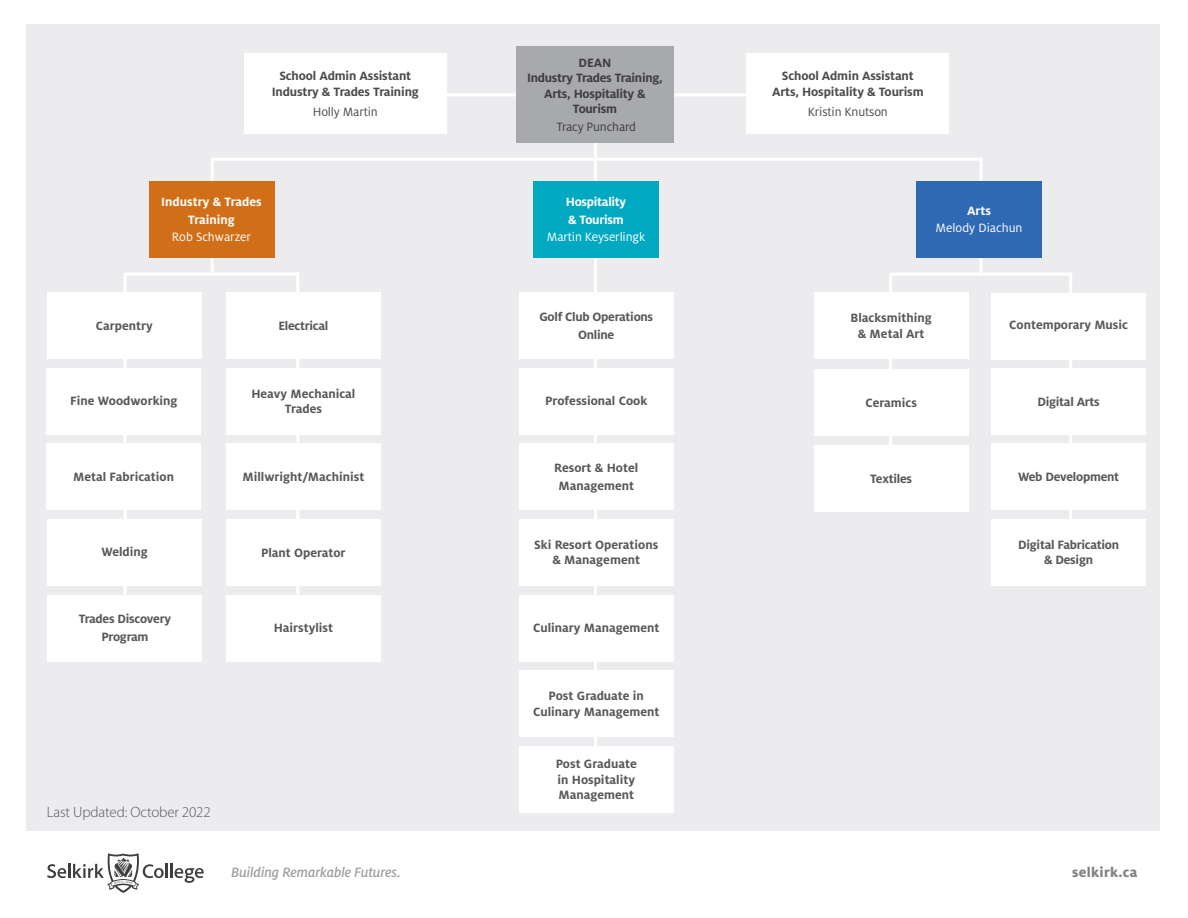
<style>
.page{position:relative;width:1188px;height:918px;background:#fff}
.page>*{position:absolute;margin:0;border:0;box-sizing:border-box;transform-origin:0 0}
.t1{font:italic 500 15px "Milo OT";letter-spacing:-.01em;color:#9d9fa2}
.t2{font:300 15px "Myriad Pro";letter-spacing:-.01em;color:#57585a}
.t3{font:800 15px "Milo OT";letter-spacing:.02em;color:#808285}
.t4{font:700 13.35px/15.6px "Milo OT";color:#57585a;text-align:center}
.t5{font:700 13.35px/15.6px "Milo OT";letter-spacing:-.02em;color:#57585a;text-align:center}
.t6{font:700 13.35px/15.6px "Milo OT";letter-spacing:-.01em;color:#4b4c4d;text-align:center}
.t7{font:700 13.35px/15.6px "Milo OT";letter-spacing:-.02em;color:#3e3e3f;text-align:center}
.t8{font:13.35px "Milo OT";color:#fff}
.t9{font:13.35px "Milo OT";letter-spacing:-.01em;color:#4b4c4d}
.t10{font:700 13.35px "Milo OT";letter-spacing:-.02em;color:#fff}
.t11{font:700 13.35px "Milo OT";color:#fff}
.t12{font:13.35px "Milo OT";letter-spacing:-.01em;color:#3e3e3f}
.t13{font:700 13.35px "Milo OT";letter-spacing:-.025em;color:#57585a}
</style>
<div class="page">
<div style="left:26px;top:25px;width:1134px;height:868px;background:#ececee"></div>
<div style="left:0;top:831px;width:1183px;height:87px;background:#fff"></div>
<hr style="left:170px;top:864px;width:3px;height:14px;background:#3e3e3f">
<svg style="left:175px;top:868px;width:29px;height:15px"></svg>
<svg style="left:47px;top:853px;width:121px;height:40px"></svg>
<hr style="left:211px;top:158px;width:3px;height:115px;background:#fff">
<hr style="left:125px;top:273px;width:174px;height:3px;background:#fff">
<hr style="left:890px;top:273px;width:182px;height:3px;background:#fff">
<hr style="left:124px;top:273px;width:3px;height:333px;background:#fff">
<hr style="left:889px;top:275px;width:3px;height:221px;background:#fff">
<hr style="left:1069px;top:275px;width:3px;height:290px;background:#fff">
<hr style="left:594px;top:118px;width:3px;height:637px;background:#fff">
<hr style="left:296px;top:273px;width:3px;height:333px;background:#fff">
<hr style="left:980px;top:158px;width:3px;height:117px;background:#fff">
<hr style="left:432px;top:93px;width:354px;height:3px;background:#fff">
<hr style="left:212px;top:158px;width:771px;height:3px;background:#fff">
<div style="left:46px;top:443px;width:155px;height:67px;background:#fff"></div>
<div style="left:814px;top:369px;width:154px;height:67px;background:#fff"></div>
<div style="left:226px;top:443px;width:155px;height:67px;background:#fff"></div>
<div style="left:519px;top:368px;width:154px;height:67px;background:#fff"></div>
<div style="left:47px;top:368px;width:154px;height:67px;background:#fff"></div>
<div style="left:226px;top:368px;width:155px;height:67px;background:#fff"></div>
<div style="left:47px;top:292px;width:154px;height:67px;background:#fff"></div>
<div style="left:814px;top:292px;width:154px;height:67px;background:#fff"></div>
<div style="left:47px;top:519px;width:155px;height:67px;background:#fff"></div>
<div style="left:991px;top:293px;width:155px;height:67px;background:#fff"></div>
<div style="left:226px;top:519px;width:155px;height:67px;background:#fff"></div>
<div style="left:226px;top:595px;width:155px;height:67px;background:#fff"></div>
<div style="left:519px;top:443px;width:154px;height:67px;background:#fff"></div>
<div style="left:519px;top:519px;width:154px;height:67px;background:#fff"></div>
<div style="left:519px;top:595px;width:154px;height:67px;background:#fff"></div>
<div style="left:519px;top:670px;width:154px;height:67px;background:#fff"></div>
<div style="left:519px;top:746px;width:154px;height:67px;background:#fff"></div>
<div style="left:48px;top:595px;width:154px;height:67px;background:#fff"></div>
<div style="left:991px;top:368px;width:155px;height:67px;background:#fff"></div>
<div style="left:991px;top:443px;width:155px;height:67px;background:#fff"></div>
<div style="left:814px;top:445px;width:154px;height:67px;background:#fff"></div>
<div style="left:991px;top:519px;width:155px;height:67px;background:#fff"></div>
<div style="left:533px;top:181px;width:126px;height:77px;background:#00a8c2"></div>
<div style="left:226px;top:292px;width:155px;height:67px;background:#fff"></div>
<div style="left:519px;top:292px;width:154px;height:67px;background:#fff"></div>
<div style="left:516px;top:47px;width:158px;height:96px;background:#a8a9ad"></div>
<div style="left:244px;top:54px;width:203px;height:80px;background:#fff"></div>
<div style="left:747px;top:54px;width:202px;height:80px;background:#fff"></div>
<div style="left:149px;top:181px;width:125px;height:77px;background:#d06f18"></div>
<div style="left:916px;top:181px;width:126px;height:77px;background:#2f69b3"></div>
<p class="t6" style="left:272px;top:68px;width:149px">School Admin Assistant<br>Industry &amp; Trades Training</p>
<p class="t9" style="left:313px;top:105px;width:67px">Holly Martin</p>
<p class="t11" style="left:161px;top:194px;width:102px">Industry &amp; Trades</p>
<p class="t11" style="left:188px;top:212px;width:48px">Training</p>
<p class="t8" style="left:172px;top:230px;width:81px">Rob Schwarzer</p>
<p class="t7" style="left:527px;top:55px;width:137px">DEAN<br>Industry Trades Training,<br>Arts, Hospitality &amp;<br>Tourism</p>
<p class="t12" style="left:557px;top:120px;width:81px">Tracy Punchard</p>
<p class="t10" style="left:566px;top:194px;width:62px">Hospitality</p>
<p class="t10" style="left:568px;top:212px;width:57px">&amp; Tourism</p>
<p class="t8" style="left:547px;top:230px;width:100px">Martin Keyserlingk</p>
<p class="t6" style="left:772px;top:68px;width:153px">School Admin Assistant<br>Arts, Hospitality &amp; Tourism</p>
<p class="t9" style="left:808px;top:105px;width:82px">Kristin Knutson</p>
<p class="t10" style="left:967px;top:203px;width:25px">Arts</p>
<p class="t8" style="left:936px;top:221px;width:89px">Melody Diachun</p>
<p class="t5" style="left:539px;top:309px;width:115px">Golf Club Operations</p>
<p class="t4" style="left:578px;top:327px;width:38px">Online</p>
<p class="t4" style="left:96px;top:318px;width:58px">Carpentry</p>
<p class="t4" style="left:851px;top:310px;width:83px">Blacksmithing &amp; Metal Art</p>
<p class="t5" style="left:278px;top:318px;width:52px">Electrical</p>
<p class="t4" style="left:251px;top:386px;width:106px">Heavy Mechanical<br>Trades</p>
<p class="t4" style="left:70px;top:393px;width:109px">Fine Woodworking</p>
<p class="t4" style="left:545px;top:393px;width:103px">Professional Cook</p>
<p class="t4" style="left:865px;top:395px;width:53px">Ceramics</p>
<p class="t4" style="left:1009px;top:317px;width:120px">Contemporary Music</p>
<p class="t5" style="left:1037px;top:394px;width:64px">Digital Arts</p>
<p class="t4" style="left:73px;top:469px;width:102px">Metal Fabrication</p>
<p class="t4" style="left:101px;top:544px;width:48px">Welding</p>
<p class="t5" style="left:79px;top:611px;width:94px">Trades Discovery</p>
<p class="t13" style="left:101px;top:629px;width:48px">Program</p>
<p class="t2" style="left:47px;top:803px;width:165px">Last Updated: October 2022</p>
<p class="t4" style="left:242px;top:469px;width:123px">Millwright/Machinist</p>
<p class="t4" style="left:261px;top:545px;width:86px">Plant Operator</p>
<p class="t4" style="left:274px;top:620px;width:61px">Hairstylist</p>
<p class="t4" style="left:554px;top:460px;width:85px">Resort &amp; Hotel</p>
<p class="t4" style="left:558px;top:478px;width:77px">Management</p>
<p class="t4" style="left:534px;top:537px;width:126px">Ski Resort Operations &amp; Management</p>
<p class="t4" style="left:533px;top:620px;width:128px">Culinary Management</p>
<p class="t4" style="left:533px;top:688px;width:128px">Post Graduate in<br>Culinary Management</p>
<p class="t4" style="left:556px;top:756px;width:83px;text-align:left">Post Graduate in Hospitality<br>Management</p>
<p class="t5" style="left:870px;top:471px;width:44px">Textiles</p>
<p class="t5" style="left:1018px;top:469px;width:103px">Web Development</p>
<p class="t5" style="left:1018px;top:537px;width:102px">Digital Fabrication &amp; Design</p>
<p class="t1" style="left:231px;top:864px;width:171px">Building Remarkable Futures.</p>
<p class="t3" style="left:1072px;top:864px;width:67px">selkirk.ca</p>
</div>
